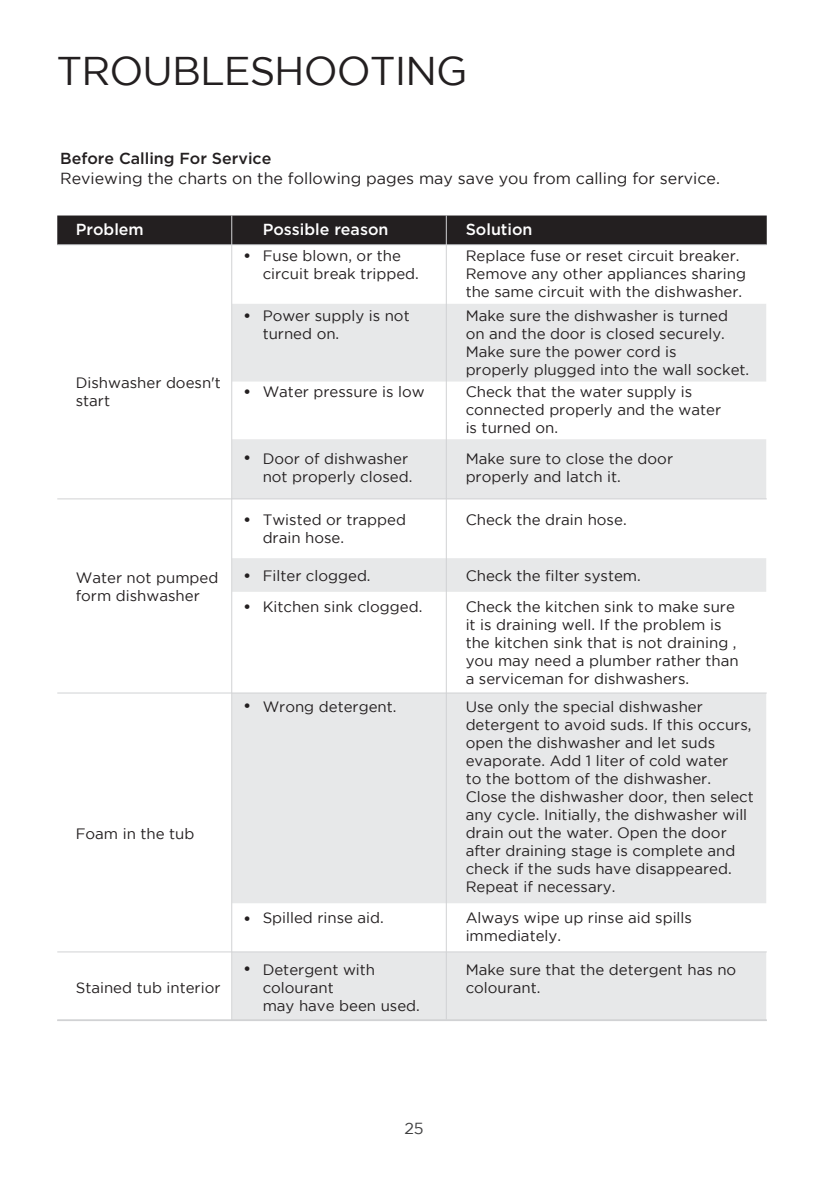
<style>
.page{position:relative;width:823px;height:1191px;background:#fff}
.page>*{position:absolute;margin:0;border:0;box-sizing:border-box;transform-origin:0 0}
.t1{font:40px "Gotham";letter-spacing:-.025em;color:#231f20}
.t2{font:16px "Gotham";color:#231f20}
.t3{font:500 16px "Gotham";color:#fff}
.t4{font:500 16px "Gotham";color:#231f20}
.t5{font:16px "Gotham";color:#3f3f40}
.t6{font:15px/18px "Gotham";color:#231f20}
.t7{font:300 6.2px "Adobe Song Std";color:#231f20}
</style>
<div class="page">
<div style="left:232px;top:693px;width:533px;height:210px;background:#e7e8e9"></div>
<div style="left:57px;top:215px;width:709px;height:29px;background:#231f20"></div>
<div style="left:232px;top:304px;width:533px;height:77px;background:#e7e8e9"></div>
<hr style="left:57px;top:244px;width:709px;height:1px;background:#a8aaad">
<div style="left:232px;top:952px;width:533px;height:67px;background:#e7e8e9"></div>
<div style="left:232px;top:439px;width:533px;height:59px;background:#e7e8e9"></div>
<div style="left:232px;top:558px;width:533px;height:34px;background:#e7e8e9"></div>
<hr style="left:57px;top:692px;width:709px;height:1px;background:#d1d2d4">
<hr style="left:57px;top:951px;width:709px;height:1px;background:#d1d2d4">
<hr style="left:231px;top:215px;width:1px;height:805px;background:#d1d2d4">
<hr style="left:445px;top:215px;width:1px;height:804px;background:#d1d2d4">
<hr style="left:57px;top:1019px;width:709px;height:2px;background:#d1d2d4">
<hr style="left:57px;top:498px;width:709px;height:1px;background:#d1d2d4">
<h1 class="t1" style="left:57px;top:49px;width:412px">TROUBLESHOOTING</h1>
<p class="t4" style="left:60px;top:148px;width:213px">Before Calling For Service</p>
<p class="t2" style="left:60px;top:169px;width:661px">Reviewing the charts on the following pages may save you from calling for service.</p>
<p class="t3" style="left:76px;top:219px;width:69px">Problem</p>
<p class="t3" style="left:262px;top:219px;width:127px">Possible reason</p>
<p class="t3" style="left:465px;top:219px;width:68px">Solution</p>
<p class="t6" style="left:76px;top:373px;width:147px">Dishwasher doesn't start</p>
<p class="t6" style="left:76px;top:568px;width:144px">Water not pumped form dishwasher</p>
<p class="t6" style="left:76px;top:825px;width:120px">Foam in the tub</p>
<p class="t6" style="left:76px;top:978px;width:146px">Stained tub interior</p>
<p class="t7" style="left:244px;top:253px;width:8px">●</p>
<p class="t7" style="left:244px;top:312px;width:8px">●</p>
<p class="t6" style="left:262px;top:246px;width:158px">Fuse blown, or the circuit break tripped.</p>
<p class="t6" style="left:262px;top:306px;width:148px">Power supply is not turned on.</p>
<p class="t6" style="left:244px;top:382px;width:182px"><sup>●</sup> Water pressure is low</p>
<p class="t6" style="left:465px;top:246px;width:282px">Replace fuse or reset circuit breaker.<br>Remove any other appliances sharing the same circuit with the dishwasher.</p>
<p class="t6" style="left:465px;top:306px;width:285px">Make sure the dishwasher is turned on and the door is closed securely.<br>Make sure the power cord is<br>properly plugged into the wall socket.</p>
<p class="t6" style="left:465px;top:382px;width:257px">Check that the water supply is connected properly and the water is turned on.</p>
<p class="t6" style="left:262px;top:449px;width:151px">Door of dishwasher not properly closed.</p>
<p class="t6" style="left:465px;top:449px;width:209px">Make sure to close the door properly and latch it.</p>
<p class="t6" style="left:262px;top:510px;width:145px">Twisted or trapped drain hose.</p>
<p class="t6" style="left:465px;top:510px;width:162px">Check the drain hose.</p>
<p class="t6" style="left:262px;top:566px;width:109px">Filter clogged.</p>
<p class="t6" style="left:465px;top:566px;width:177px">Check the filter system.</p>
<p class="t7" style="left:244px;top:454px;width:8px">●</p>
<p class="t7" style="left:244px;top:517px;width:8px">●</p>
<p class="t7" style="left:244px;top:572px;width:8px">●</p>
<p class="t6" style="left:244px;top:597px;width:180px"><sup>●</sup> Kitchen sink clogged.</p>
<p class="t6" style="left:465px;top:597px;width:274px">Check the kitchen sink to make sure it is draining well. If the problem is the kitchen sink that is not draining , you may need a plumber rather than a serviceman for dishwashers.</p>
<p class="t7" style="left:244px;top:702px;width:8px">●</p>
<p class="t7" style="left:244px;top:915px;width:8px">●</p>
<p class="t7" style="left:244px;top:965px;width:8px">●</p>
<p class="t6" style="left:262px;top:697px;width:135px">Wrong detergent.</p>
<p class="t6" style="left:465px;top:697px;width:289px">Use only the special dishwasher detergent to avoid suds. If this occurs, open the dishwasher and let suds evaporate. Add 1 liter of cold water<br>to the bottom of the dishwasher.<br>Close the dishwasher door, then select any cycle. Initially, the dishwasher will drain out the water. Open the door after draining stage is complete and check if the suds have disappeared.<br>Repeat if necessary.</p>
<p class="t6" style="left:262px;top:908px;width:123px">Spilled rinse aid.</p>
<p class="t6" style="left:465px;top:908px;width:228px">Always wipe up rinse aid spills immediately.</p>
<p class="t6" style="left:262px;top:960px;width:159px">Detergent with colourant<br>may have been used.</p>
<p class="t6" style="left:465px;top:960px;width:272px">Make sure that the detergent has no colourant.</p>
<p class="t5" style="left:404px;top:1119px;width:21px">25</p>
</div>
